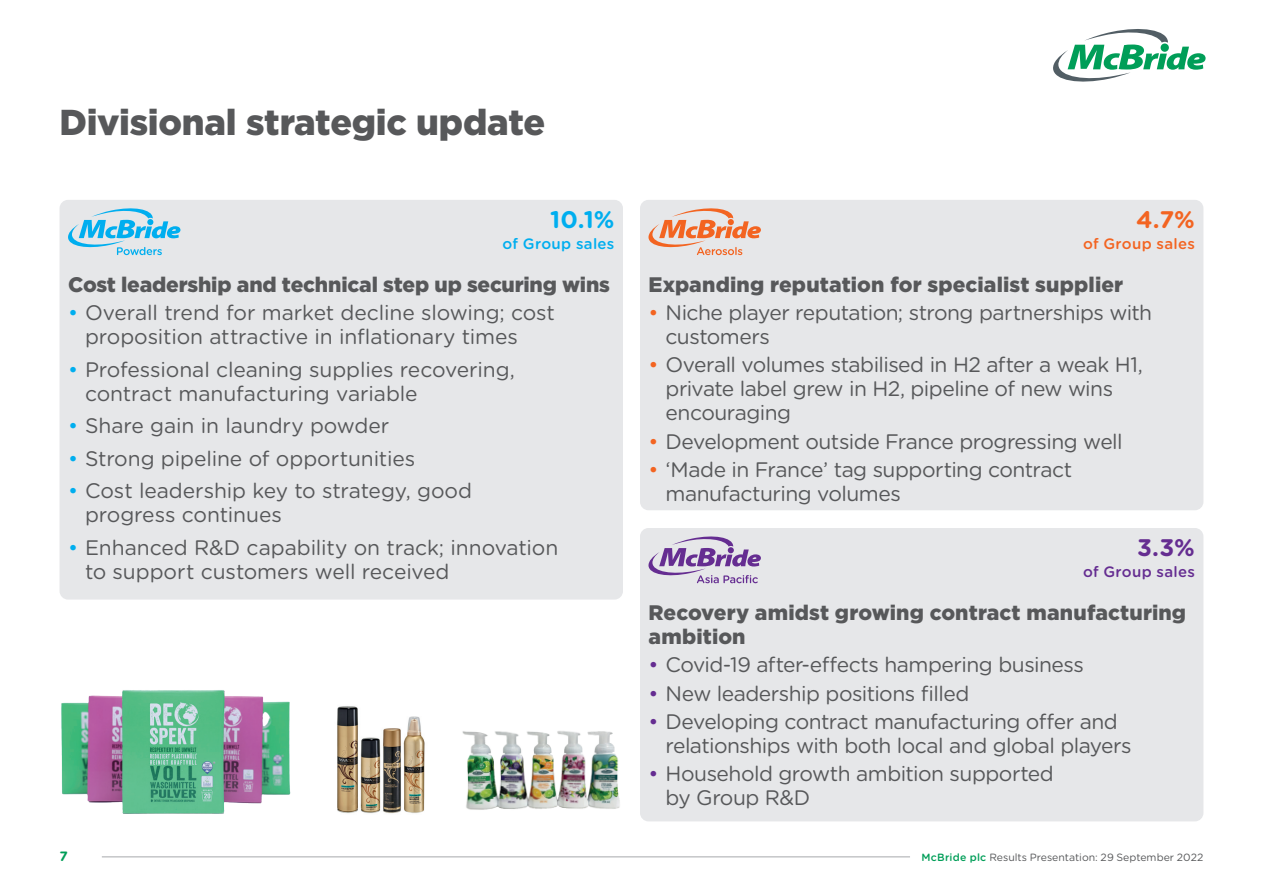
<style>
.page{position:relative;width:1263px;height:893px;background:#fff}
.page>*{position:absolute;margin:0;border:0;box-sizing:border-box;transform-origin:0 0}
.t1{font:900 36px "Gotham";letter-spacing:-.01em;color:#57585a}
.t2{font:700 24px "Gotham Rounded";color:#00aeef}
.t3{font:700 24px "Gotham Rounded";color:#f36421}
.t4{font:700 24px "Gotham Rounded";color:#652d91}
.t5{font:21px/24px "Gotham Rounded";letter-spacing:-.02em;color:#57585a}
.t6{font:900 21px/24px "Gotham";color:#57585a}
.t7{font:500 15px "Gotham Rounded";letter-spacing:.02em;color:#f36421}
.t8{font:500 15px "Gotham Rounded";letter-spacing:.02em;color:#652d91}
.t9{font:500 15px "Gotham Rounded";letter-spacing:.02em;color:#00aeef}
.t10{font:700 13.5px "Gotham Rounded";color:#009e58}
.t11{font:10.5px "Gotham Rounded";color:#57585a}
.s1{color:#00aeef}
.s2{color:#f36421}
.s3{color:#652d91}
.s4{font-weight:500;color:#009e58}
</style>
<div class="page">
<svg style="left:1053px;top:29px;width:152px;height:53px"></svg>
<hr style="left:102px;top:856px;width:808px;height:1px;background:#a8a9ad">
<div style="left:60px;top:200px;width:563px;height:400px;background:#e6e7e9;border-radius:9px"></div>
<svg style="left:68px;top:208px;width:112px;height:47px"></svg>
<div style="left:640px;top:200px;width:563px;height:310px;background:#e6e7e9;border-radius:9px"></div>
<svg style="left:648px;top:208px;width:113px;height:47px"></svg>
<div style="left:640px;top:528px;width:563px;height:293px;background:#e6e7e9;border-radius:9px"></div>
<svg style="left:648px;top:536px;width:113px;height:47px"></svg>
<img style="left:462px;top:731px;width:158px;height:79px">
<img style="left:337px;top:706px;width:88px;height:108px">
<img style="left:61px;top:690px;width:230px;height:124px">
<h1 class="t1" style="left:60px;top:98px;width:487px">Divisional strategic update</h1>
<p class="t2" style="left:550px;top:201px;width:66px">10.1%</p>
<p class="t9" style="left:502px;top:233px;width:113px">of Group sales</p>
<p class="t6" style="left:68px;top:272px;width:544px">Cost leadership and technical step up securing wins</p>
<p class="t5" style="left:85px;top:300px;width:471px;text-indent:-17px"><span class="s1">•</span> Overall trend for market decline slowing; cost proposition attractive in inflationary times</p>
<p class="t5" style="left:85px;top:356px;width:431px;text-indent:-17px"><span class="s1">•</span> Professional cleaning supplies recovering, contract manufacturing variable</p>
<p class="t5" style="left:68px;top:413px;width:323px"><span class="s1">•</span> Share gain in laundry powder</p>
<p class="t5" style="left:68px;top:445px;width:349px"><span class="s1">•</span> Strong pipeline of opportunities</p>
<p class="t5" style="left:85px;top:478px;width:388px;text-indent:-17px"><span class="s1">•</span> Cost leadership key to strategy, good progress continues</p>
<p class="t5" style="left:85px;top:534px;width:475px;text-indent:-17px"><span class="s1">•</span> Enhanced R&amp;D capability on track; innovation to support customers well received</p>
<p class="t3" style="left:1136px;top:201px;width:60px">4.7%</p>
<p class="t7" style="left:1083px;top:233px;width:113px">of Group sales</p>
<p class="t6" style="left:648px;top:272px;width:476px">Expanding reputation for specialist supplier</p>
<p class="t5" style="left:665px;top:300px;width:488px;text-indent:-17px"><span class="s2">•</span> Niche player reputation; strong partnerships with customers</p>
<p class="t5" style="left:665px;top:352px;width:479px;text-indent:-17px"><span class="s2">•</span> Overall volumes stabilised in H2 after a weak H1, private label grew in H2, pipeline of new wins encouraging</p>
<p class="t5" style="left:648px;top:428px;width:476px"><span class="s2">•</span> Development outside France progressing well</p>
<p class="t5" style="left:665px;top:456px;width:408px;text-indent:-17px"><span class="s2">•</span> ‘Made in France’ tag supporting contract manufacturing volumes</p>
<p class="t4" style="left:1137px;top:530px;width:59px">3.3%</p>
<p class="t8" style="left:1083px;top:561px;width:113px">of Group sales</p>
<p class="t6" style="left:648px;top:600px;width:539px">Recovery amidst growing contract manufacturing ambition</p>
<p class="t5" style="left:648px;top:652px;width:437px"><span class="s3">•</span> Covid-19 after-effects hampering business</p>
<p class="t5" style="left:648px;top:680px;width:322px"><span class="s3">•</span> New leadership positions filled</p>
<p class="t5" style="left:665px;top:708px;width:468px;text-indent:-17px"><span class="s3">•</span> Developing contract manufacturing offer and relationships with both local and global players</p>
<p class="t5" style="left:665px;top:761px;width:390px;text-indent:-17px"><span class="s3">•</span> Household growth ambition supported by Group R&amp;D</p>
<p class="t10" style="left:60px;top:846px;width:10px">7</p>
<p class="t11" style="left:921px;top:850px;width:283px"><span class="s4">McBride plc</span> Results Presentation: 29 September 2022</p>
</div>
